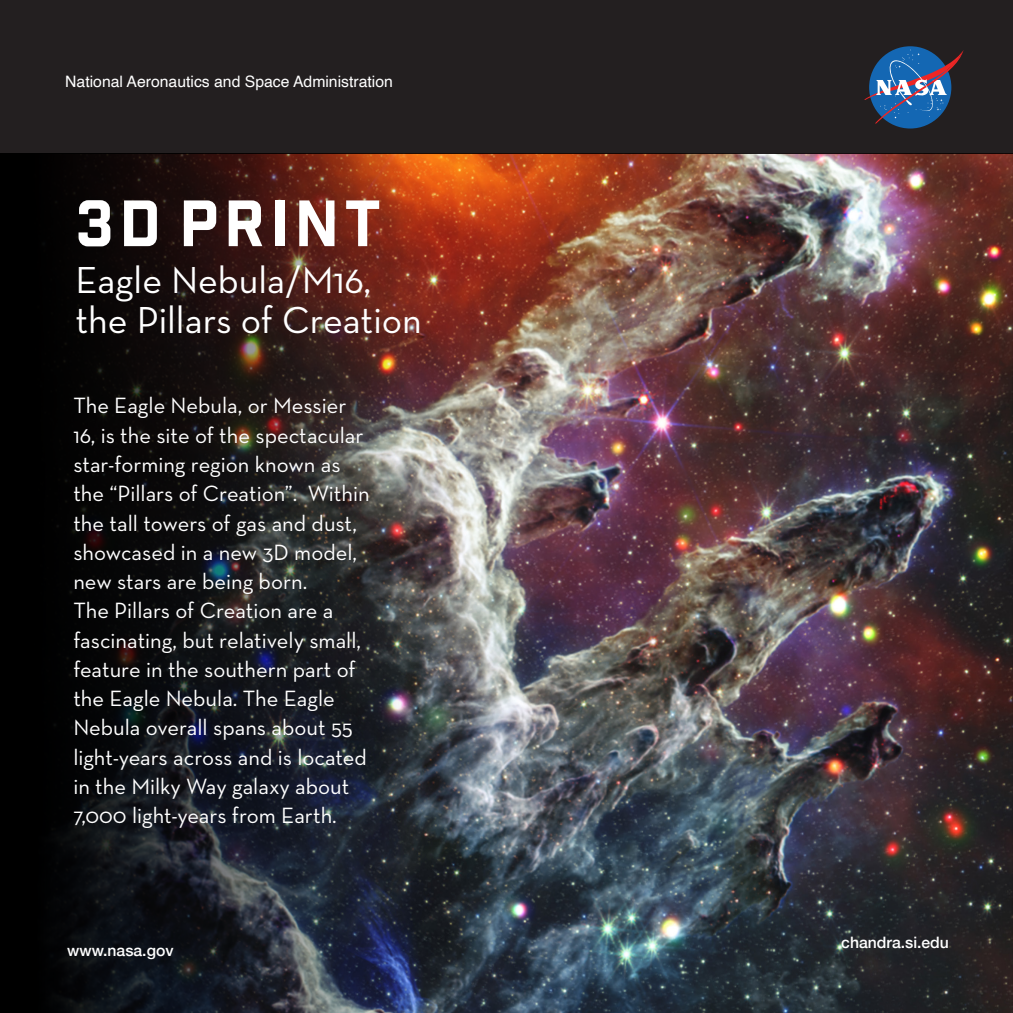
<style>
.page{position:relative;width:1013px;height:1013px;background:#fff}
.page>*{position:absolute;margin:0;border:0;box-sizing:border-box;transform-origin:0 0}
.t1{font:63.45px "Industry Inc Base";letter-spacing:.08em;color:#fff}
.t2{font:38.25px/40.1px "Neutraface Text";color:#fff}
.t3{font:22.5px/29.2px "Neutraface Text";color:#fff}
.t4{font:15.75px "Helvetica";color:#fff}
.t5{font:500 15.75px "Helvetica Neue";color:#fff}
</style>
<div class="page">
<img style="left:468px;top:153px;width:544px;height:859px">
<div style="left:0;top:0;width:1012px;height:153px;background:#231f20"></div>
<img style="left:0;top:153px;width:468px;height:859px">
<div style="left:869px;top:46px;width:82px;height:82px;background:#1467b3;border-radius:50%"></div>
<svg style="left:864px;top:50px;width:99px;height:74px"></svg>
<p class="t4" style="left:65px;top:69px;width:329px">National Aeronautics and Space Administration</p>
<p class="t1" style="left:75px;top:185px;width:307px">3d print</p>
<p class="t2" style="left:75px;top:260px;width:348px">Eagle Nebula/M16, the Pillars of Creation</p>
<p class="t3" style="left:73px;top:391px;width:298px">The Eagle Nebula, or Messier<br>16, is the site of the spectacular star-forming region known as the “Pillars of Creation”. Within the tall towers of gas and dust, showcased in a new 3D model, new stars are being born.<br>The Pillars of Creation are a fascinating, but relatively small, feature in the southern part of the Eagle Nebula. The Eagle<br>Nebula overall spans about 55 light-years across and is located in the Milky Way galaxy about<br>7,000 light-years from Earth.</p>
<p class="t5" style="left:67px;top:937px;width:108px">www.nasa.gov</p>
<p class="t5" style="left:841px;top:929px;width:109px">chandra.si.edu</p>
</div>
